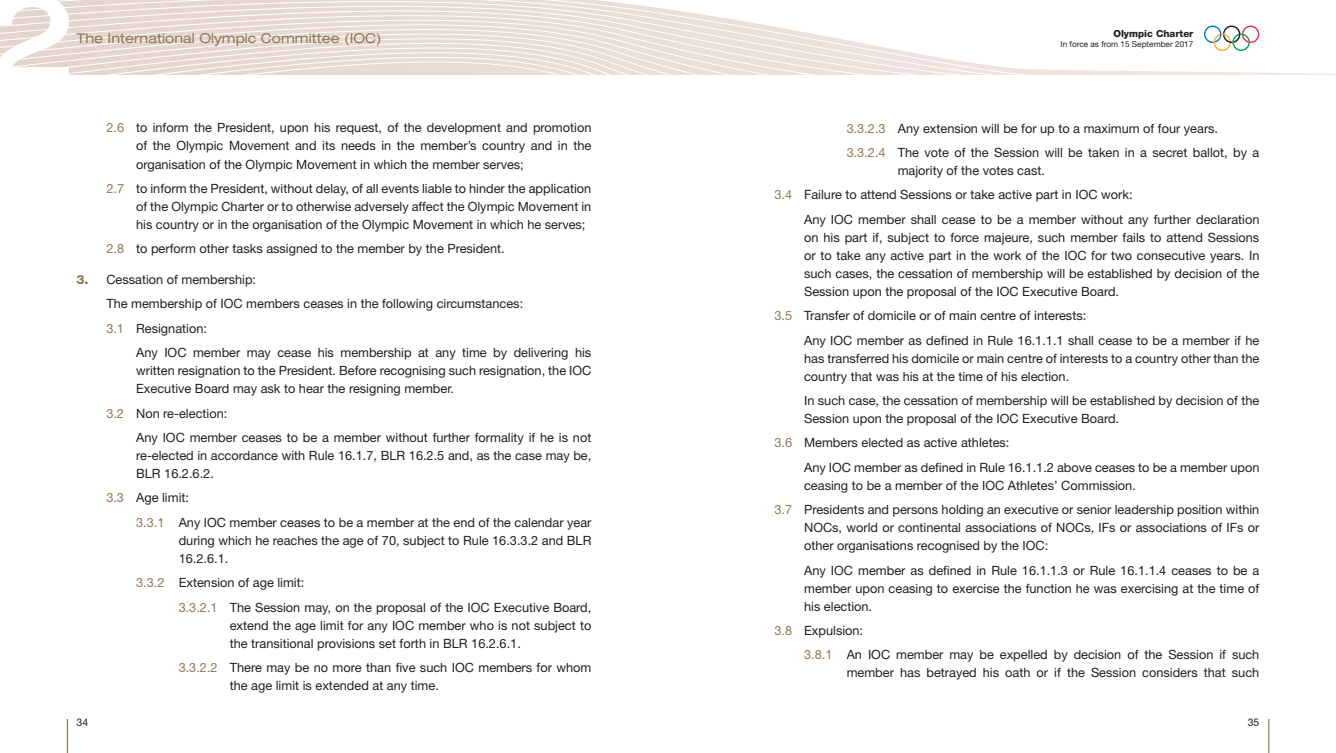
<style>
.page{position:relative;width:1336px;height:753px;background:#fff}
.page>*{position:absolute;margin:0;border:0;box-sizing:border-box;transform-origin:0 0}
.t1{font:expanded 13.5px "Helvetica Neue LT Std";color:#917854}
.t2{font:12.75px/18px "Helvetica Neue LT Std";color:#231f20}
.t3{font:10.5px "Helvetica Neue LT Std";color:#231f20}
.t4{font:800 9.75px "Helvetica Neue LT Std";color:#231f20}
.t5{font:8.25px "Helvetica Neue LT Std";color:#231f20}
.s1{color:#917854}
.s2{font-weight:800;color:#917854}
</style>
<div class="page">
<svg style="left:1104px;top:25px;width:218px;height:49px"></svg>
<svg style="left:69px;top:0;width:1035px;height:75px"></svg>
<svg style="left:1203px;top:26px;width:56px;height:25px"></svg>
<hr style="left:1267px;top:719px;width:2px;height:34px;background:#917854">
<hr style="left:67px;top:719px;width:1px;height:34px;background:#917854">
<svg style="left:0;top:0;width:69px;height:75px"></svg>
<p class="t1" style="left:77px;top:30px;width:306px">The International Olympic Committee (IOC)</p>
<p class="t4" style="left:1113px;top:27px;width:81px">Olympic Charter</p>
<p class="t5" style="left:1060px;top:39px;width:134px">In force as from 15 September 2017</p>
<p class="t2" style="left:136px;top:119px;width:457px;text-align:justify;text-indent:-30px"><span class="s1">2.6</span> to inform the President, upon his request, of the development and promotion of the Olympic Movement and its needs in the member’s country and in the organisation of the Olympic Movement in which the member serves;</p>
<p class="t2" style="left:136px;top:179px;width:456px;text-align:justify;text-indent:-30px"><span class="s1">2. 7</span> to inform the President, without delay, of all events liable to hinder the application of the Olympic Charter or to otherwise adversely affect the Olympic Movement in his country or in the organisation of the Olympic Movement in which he serves;</p>
<p class="t2" style="left:106px;top:239px;width:398px"><span class="s1">2. 8</span> to perform other tasks assigned to the member by the President.</p>
<p class="t2" style="left:106px;top:267px;width:418px;line-height:24.5px;text-indent:-30px"><span class="s2">3.</span> Cessation of membership:<br>The membership of IOC members ceases in the following circumstances:</p>
<p class="t2" style="left:136px;top:316px;width:456px;line-height:24.5px;text-indent:-30px"><span class="s1">3. 1</span> Resignation:<br>Any IOC member may cease his membership at any time by delivering his</p>
<p class="t2" style="left:136px;top:361px;width:457px">written resignation to the President. Before recognising such resignation, the IOC<br>Executive Board may ask to hear the resigning member.</p>
<p class="t2" style="left:136px;top:401px;width:456px;line-height:24.5px;text-indent:-30px"><span class="s1">3.2</span> Non re-election:<br>Any IOC member ceases to be a member without further formality if he is not</p>
<p class="t2" style="left:136px;top:446px;width:456px">re-elected in accordance with Rule 16. 1. 7, BLR 16.2.5 and, as the case may be,<br>BLR 16.2.6.2.</p>
<p class="t2" style="left:136px;top:485px;width:457px;line-height:24.5px;text-indent:-30px"><span class="s1">3.3</span> Age limit:<br><span class="s1">3.3. 1</span> Any IOC member ceases to be a member at the end of the calendar year</p>
<p class="t2" style="left:179px;top:531px;width:414px">during which he reaches the age of 70, subject to Rule 16.3.3.2 and BLR<br>16.2.6. 1.</p>
<p class="t2" style="left:179px;top:570px;width:414px;line-height:24.5px;text-indent:-43px"><span class="s1">3.3.2</span> Extension of age limit:<br><span class="s1">3.3.2. 1</span> The Session may, on the proposal of the IOC Executive Board,</p>
<p class="t2" style="left:230px;top:616px;width:363px">extend the age limit for any IOC member who is not subject to the transitional provisions set forth in BLR 16.2.6. 1.</p>
<p class="t2" style="left:230px;top:658px;width:363px;text-indent:-51px"><span class="s1">3.3.2.2</span> There may be no more than five such IOC members for whom the age limit is extended at any time.</p>
<p class="t2" style="left:846px;top:116px;width:414px;line-height:24.5px"><span class="s1">3.3.2.3</span> Any extension will be for up to a maximum of four years.<br><span class="s1">3.3.2.4</span> The vote of the Session will be taken in a secret ballot, by a</p>
<p class="t2" style="left:897px;top:161px;width:146px">majority of the votes cast.</p>
<p class="t2" style="left:804px;top:182px;width:457px;line-height:24.5px;text-indent:-30px"><span class="s1">3. 4</span> Failure to attend Sessions or take active part in IOC work:<br>Any IOC member shall cease to be a member without any further declaration</p>
<p class="t2" style="left:804px;top:228px;width:457px;text-align:justify">on his part if, subject to force majeure, such member fails to attend Sessions or to take any active part in the work of the IOC for two consecutive years. In such cases, the cessation of membership will be established by decision of the Session upon the proposal of the IOC Executive Board.</p>
<p class="t2" style="left:804px;top:303px;width:456px;line-height:24.5px;text-indent:-30px"><span class="s1">3. 5</span> Transfer of domicile or of main centre of interests:<br>Any IOC member as defined in Rule 16. 1. 1. 1 shall cease to be a member if he</p>
<p class="t2" style="left:804px;top:349px;width:456px">has transferred his domicile or main centre of interests to a country other than the country that was his at the time of his election.</p>
<p class="t2" style="left:804px;top:391px;width:456px">In such case, the cessation of membership will be established by decision of the<br>Session upon the proposal of the IOC Executive Board.</p>
<p class="t2" style="left:804px;top:430px;width:456px;line-height:24.5px;text-indent:-30px"><span class="s1">3. 6</span> Members elected as active athletes:<br>Any IOC member as defined in Rule 16. 1. 1.2 above ceases to be a member upon</p>
<p class="t2" style="left:804px;top:476px;width:331px">ceasing to be a member of the IOC Athletes’ Commission.</p>
<p class="t2" style="left:804px;top:500px;width:456px;text-align:justify;text-indent:-30px"><span class="s1">3. 7</span> Presidents and persons holding an executive or senior leadership position within NOCs, world or continental associations of NOCs, IFs or associations of IFs or other organisations recognised by the IOC:</p>
<p class="t2" style="left:804px;top:561px;width:456px;text-align:justify">Any IOC member as defined in Rule 16. 1. 1.3 or Rule 16. 1. 1.4 ceases to be a member upon ceasing to exercise the function he was exercising at the time of his election.</p>
<p class="t2" style="left:804px;top:618px;width:456px;line-height:24.5px;text-indent:-30px"><span class="s1">3.8</span> Expulsion:<br><span class="s1">3.8. 1</span> An IOC member may be expelled by decision of the Session if such</p>
<p class="t2" style="left:846px;top:663px;width:414px">member has betrayed his oath or if the Session considers that such</p>
<p class="t3" style="left:77px;top:716px;width:13px">34</p>
<p class="t3" style="left:1247px;top:716px;width:13px">35</p>
</div>
